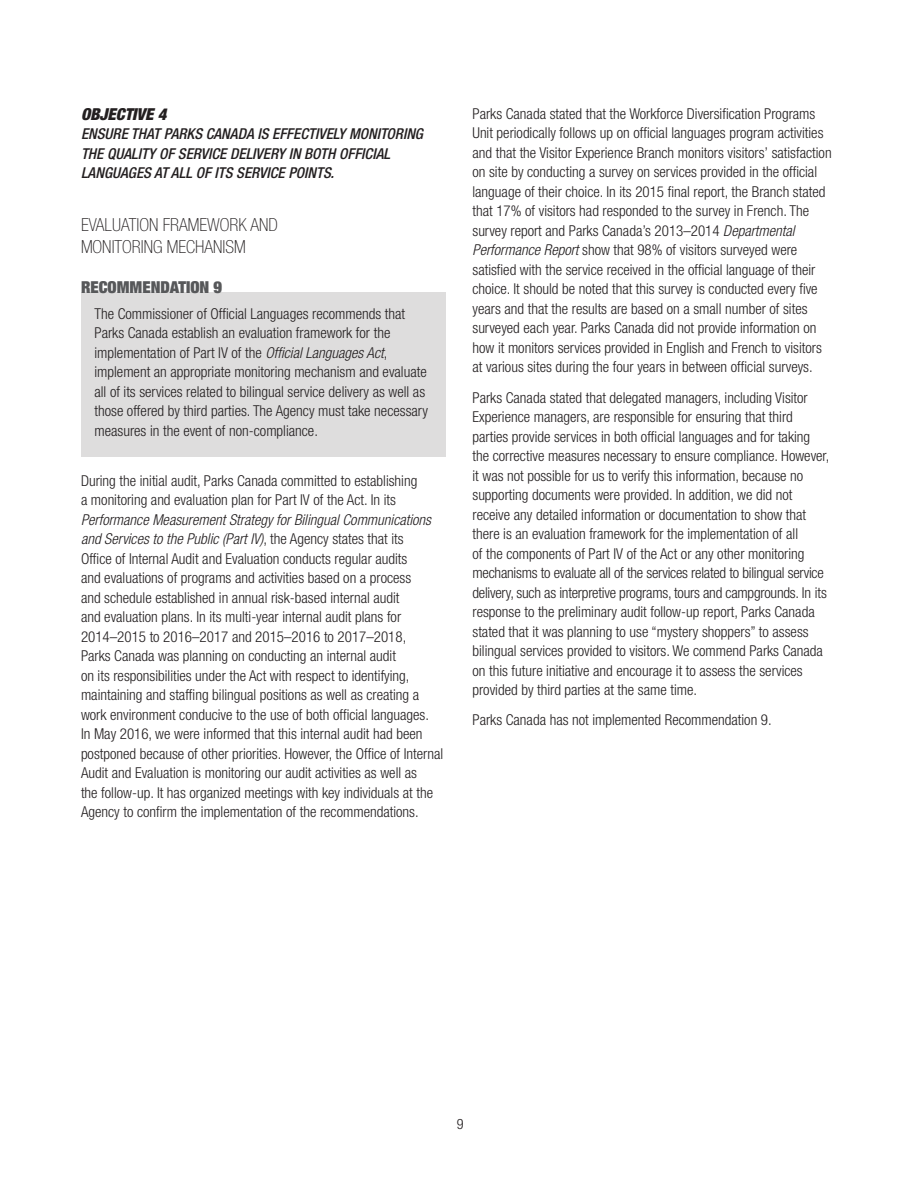
<style>
.page{position:relative;width:918px;height:1188px;background:#fff}
.page>*{position:absolute;margin:0;border:0;box-sizing:border-box;transform-origin:0 0}
.sous-titre{font:100 condensed 18px/21.6px "Helvetica Neue LT Std";color:#231f20}
.Recomm{font:900 condensed 16.5px "Helvetica Neue LT Std";color:#57585a}
.Objectifs{font:italic 900 condensed 16.5px "Helvetica Neue LT Std";color:#231f20}
.main_texte{font:300 condensed 15px/19.5px "Helvetica Neue LT Std";color:#231f20}
.text_recomm{font:300 condensed 15px/19.5px "Helvetica Neue LT Std";color:#231f20}
.Objectifs-2{font:italic 500 condensed 15px/19.5px "Helvetica Neue LT Std";color:#231f20}
.t1{font:300 condensed 14.25px "Helvetica Neue LT Std";color:#231f20}
.s1{font-style:italic}
</style>
<div class="page">
<div style="left:81px;top:293px;width:365px;height:164px;background:#dedddd"></div>
<p class="Objectifs" style="left:81px;top:104px;width:87px">OBJECTIVE 4</p>
<p class="Objectifs-2" style="left:81px;top:124px;width:344px">ENSURE THAT PARKS CANADA IS EFFECTIVELY MONITORING<br>THE QUALITY OF SERVICE DELIVERY IN BOTH OFFICIAL<br>LANGUAGES AT ALL OF ITS SERVICE POINTS.</p>
<p class="sous-titre" style="left:81px;top:214px;width:198px">EVALUATION FRAMEWORK AND<br>MONITORING MECHANISM</p>
<p class="Recomm" style="left:81px;top:276px;width:143px">RECOMMENDATION 9</p>
<p class="text_recomm" style="left:94px;top:304px;width:335px">The Commissioner of Official Languages recommends that Parks Canada establish an evaluation framework for the implementation of Part IV of the <span class="s1">Official Languages Act</span>, implement an appropriate monitoring mechanism and evaluate all of its services related to bilingual service delivery as well as those offered by third parties. The Agency must take necessary measures in the event of non-compliance.</p>
<p class="main_texte" style="left:81px;top:470px;width:364px">During the initial audit, Parks Canada committed to establishing<br>a monitoring and evaluation plan for Part IV of the Act. In its <span class="s1">Performance Measurement Strategy for Bilingual Communications and Services to the Public (Part IV)</span>, the Agency states that its<br>Office of Internal Audit and Evaluation conducts regular audits<br>and evaluations of programs and activities based on a process<br>and schedule established in annual risk-based internal audit<br>and evaluation plans. In its multi-year internal audit plans for 2014–2015 to 2016–2017 and 2015–2016 to 2017–2018,<br>Parks Canada was planning on conducting an internal audit<br>on its responsibilities under the Act with respect to identifying, maintaining and staffing bilingual positions as well as creating a work environment conducive to the use of both official languages.<br>In May 2016, we were informed that this internal audit had been postponed because of other priorities. However, the Office of Internal Audit and Evaluation is monitoring our audit activities as well as<br>the follow-up. It has organized meetings with key individuals at the Agency to confirm the implementation of the recommendations.</p>
<p class="main_texte" style="left:472px;top:104px;width:361px">Parks Canada stated that the Workforce Diversification Programs Unit periodically follows up on official languages program activities and that the Visitor Experience Branch monitors visitors’ satisfaction on site by conducting a survey on services provided in the official language of their choice. In its 2015 final report, the Branch stated that 17% of visitors had responded to the survey in French. The survey report and Parks Canada’s 2013–2014 <span class="s1">Departmental Performance Report</span> show that 98% of visitors surveyed were satisfied with the service received in the official language of their choice. It should be noted that this survey is conducted every five years and that the results are based on a small number of sites surveyed each year. Parks Canada did not provide information on how it monitors services provided in English and French to visitors at various sites during the four years in between official surveys.</p>
<p class="main_texte" style="left:472px;top:387px;width:358px">Parks Canada stated that delegated managers, including Visitor Experience managers, are responsible for ensuring that third parties provide services in both official languages and for taking the corrective measures necessary to ensure compliance. However, it was not possible for us to verify this information, because no supporting documents were provided. In addition, we did not receive any detailed information or documentation to show that there is an evaluation framework for the implementation of all<br>of the components of Part IV of the Act or any other monitoring mechanisms to evaluate all of the services related to bilingual service delivery, such as interpretive programs, tours and campgrounds. In its response to the preliminary audit follow-up report, Parks Canada stated that it was planning to use “mystery shoppers” to assess bilingual services provided to visitors. We commend Parks Canada on this future initiative and encourage it to assess the services provided by third parties at the same time.</p>
<p class="main_texte" style="left:472px;top:710px;width:301px">Parks Canada has not implemented Recommendation 9.</p>
<p class="t1" style="left:457px;top:1116px;width:8px">9</p>
</div>
